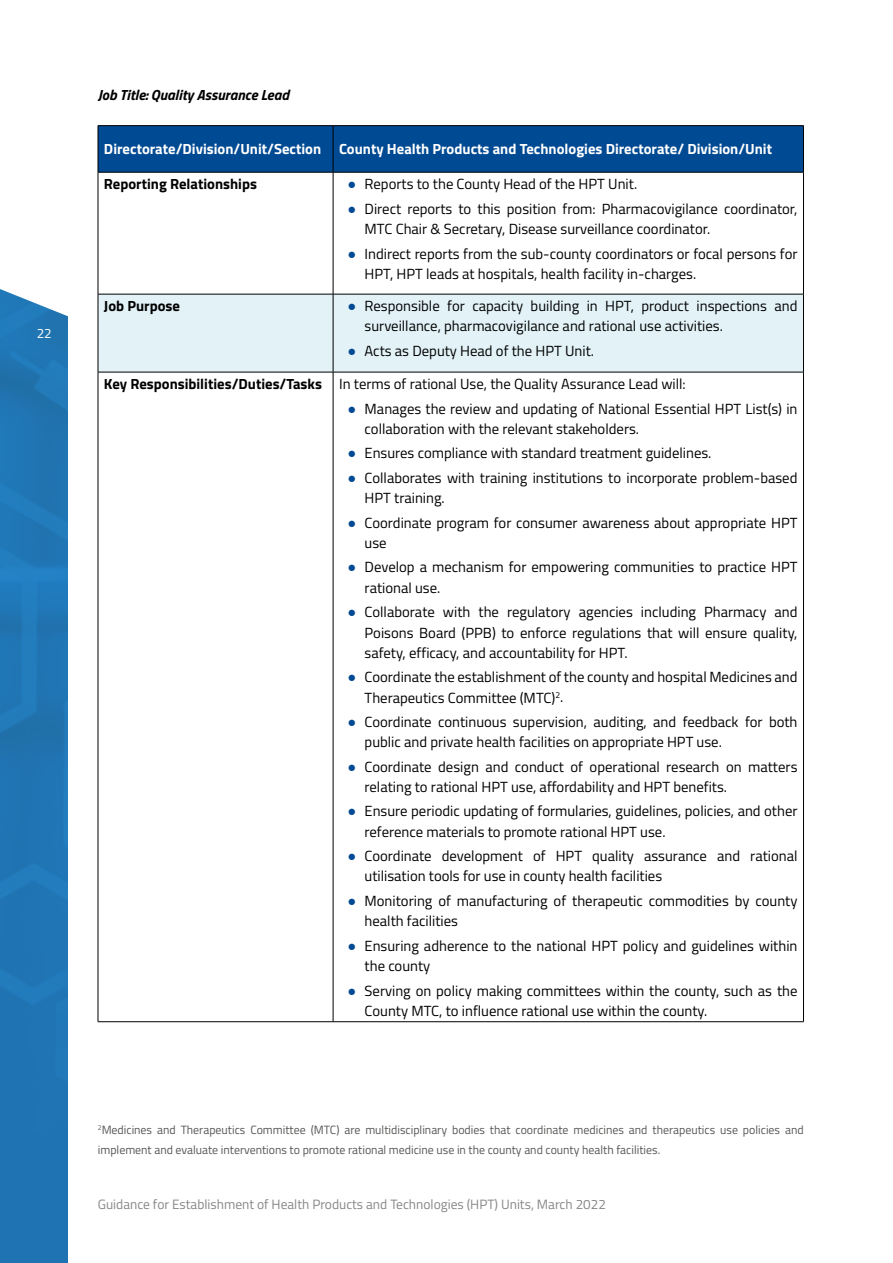
<style>
.page{position:relative;width:893px;height:1263px;background:#fff}
.page>*{position:absolute;margin:0;border:0;box-sizing:border-box;transform-origin:0 0}
.t1{font:14.7px/20.2px "Titillium";color:#000}
.t2{font:700 14.7px "Titillium";color:#fff}
.t3{font:700 14.7px "Titillium";color:#000}
.t4{font:italic 700 14.7px "Titillium";color:#000}
.t5{font:13.5px "Titillium";color:#878787}
.t6{font:13.5px "Titillium";color:#fff}
.t7{font:12px/20.2px "Titillium";color:#575756}
.s1{font-family:"Arial";color:#004a93}
.s2{font-weight:700}
</style>
<div class="page">
<img style="left:0;top:289px;width:68px;height:974px">
<div style="left:99px;top:126px;width:704px;height:46px;background:#004a93"></div>
<div style="left:99px;top:295px;width:704px;height:77px;background:#e2f2f7"></div>
<hr style="left:98px;top:125px;width:235px;height:1px;background:#000">
<hr style="left:98px;top:126px;width:1px;height:46px;background:#000">
<hr style="left:333px;top:125px;width:471px;height:1px;background:#000">
<hr style="left:333px;top:126px;width:1px;height:46px;background:#000">
<hr style="left:803px;top:126px;width:1px;height:46px;background:#000">
<hr style="left:98px;top:172px;width:235px;height:1px;background:#000">
<hr style="left:98px;top:172px;width:1px;height:122px;background:#000">
<hr style="left:333px;top:172px;width:471px;height:1px;background:#000">
<hr style="left:333px;top:172px;width:1px;height:122px;background:#000">
<hr style="left:803px;top:172px;width:1px;height:122px;background:#000">
<hr style="left:98px;top:294px;width:235px;height:1px;background:#000">
<hr style="left:98px;top:294px;width:1px;height:78px;background:#000">
<hr style="left:333px;top:294px;width:471px;height:1px;background:#000">
<hr style="left:333px;top:294px;width:1px;height:78px;background:#000">
<hr style="left:803px;top:294px;width:1px;height:78px;background:#000">
<hr style="left:98px;top:372px;width:235px;height:1px;background:#000">
<hr style="left:98px;top:372px;width:1px;height:649px;background:#000">
<hr style="left:333px;top:372px;width:471px;height:1px;background:#000">
<hr style="left:333px;top:372px;width:1px;height:649px;background:#000">
<hr style="left:803px;top:372px;width:1px;height:649px;background:#000">
<hr style="left:98px;top:1021px;width:235px;height:1px;background:#000">
<hr style="left:333px;top:1021px;width:471px;height:1px;background:#000">
<p class="t6" style="left:37px;top:323px;width:17px">22</p>
<p class="t4" style="left:98px;top:84px;width:193px">Job Title: Quality Assurance Lead</p>
<p class="t2" style="left:104px;top:138px;width:670px">Directorate/Division/Unit/Section County Health Products and Technologies Directorate/ Division/Unit</p>
<p class="t3" style="left:104px;top:173px;width:154px">Reporting Relationships</p>
<p class="t1" style="left:348px;top:173px;width:291px"><span class="s1">●</span> Reports to the County Head of the HPT Unit.</p>
<p class="t1" style="left:365px;top:198px;width:434px;text-indent:-17px"><span class="s1">●</span> Direct reports to this position from: Pharmacovigilance coordinator,<br>MTC Chair &amp; Secretary, Disease surveillance coordinator.</p>
<p class="t1" style="left:365px;top:243px;width:434px;text-indent:-17px"><span class="s1">●</span> Indirect reports from the sub-county coordinators or focal persons for<br>HPT, HPT leads at hospitals, health facility in-charges.</p>
<p class="t3" style="left:104px;top:295px;width:77px">Job Purpose</p>
<p class="t1" style="left:365px;top:295px;width:434px;text-indent:-17px"><span class="s1">●</span> Responsible for capacity building in HPT, product inspections and surveillance, pharmacovigilance and rational use activities.</p>
<p class="t1" style="left:348px;top:340px;width:248px"><span class="s1">●</span> Acts as Deputy Head of the HPT Unit.</p>
<p class="t1" style="left:104px;top:373px;width:583px"><span class="s2">Key Responsibilities/Duties/Tasks</span> In terms of rational Use, the Quality Assurance Lead will:</p>
<p class="t1" style="left:365px;top:398px;width:434px;text-indent:-17px"><span class="s1">●</span> Manages the review and updating of National Essential HPT List(s) in collaboration with the relevant stakeholders.</p>
<p class="t1" style="left:348px;top:442px;width:365px"><span class="s1">●</span> Ensures compliance with standard treatment guidelines.</p>
<p class="t1" style="left:365px;top:467px;width:434px;text-indent:-17px"><span class="s1">●</span> Collaborates with training institutions to incorporate problem-based<br>HPT training.</p>
<p class="t1" style="left:365px;top:512px;width:434px;text-indent:-17px"><span class="s1">●</span> Coordinate program for consumer awareness about appropriate HPT use</p>
<p class="t1" style="left:365px;top:556px;width:434px;text-indent:-17px"><span class="s1">●</span> Develop a mechanism for empowering communities to practice HPT rational use.</p>
<p class="t1" style="left:365px;top:601px;width:434px;text-align:justify;text-indent:-17px"><span class="s1">●</span> Collaborate with the regulatory agencies including Pharmacy and Poisons Board (PPB) to enforce regulations that will ensure quality, safety, efficacy, and accountability for HPT.</p>
<p class="t1" style="left:365px;top:666px;width:434px;text-indent:-17px"><span class="s1">●</span> Coordinate the establishment of the county and hospital Medicines and<br>Therapeutics Committee (MTC)<sup>2</sup>.</p>
<p class="t1" style="left:365px;top:711px;width:434px;text-indent:-17px"><span class="s1">●</span> Coordinate continuous supervision, auditing, and feedback for both public and private health facilities on appropriate HPT use.</p>
<p class="t1" style="left:365px;top:756px;width:434px;text-indent:-17px"><span class="s1">●</span> Coordinate design and conduct of operational research on matters relating to rational HPT use, affordability and HPT benefits.</p>
<p class="t1" style="left:365px;top:800px;width:434px;text-indent:-17px"><span class="s1">●</span> Ensure periodic updating of formularies, guidelines, policies, and other reference materials to promote rational HPT use.</p>
<p class="t1" style="left:365px;top:845px;width:434px;text-indent:-17px"><span class="s1">●</span> Coordinate development of HPT quality assurance and rational utilisation tools for use in county health facilities</p>
<p class="t1" style="left:365px;top:890px;width:434px;text-indent:-17px"><span class="s1">●</span> Monitoring of manufacturing of therapeutic commodities by county health facilities</p>
<p class="t1" style="left:365px;top:935px;width:434px;text-indent:-17px"><span class="s1">●</span> Ensuring adherence to the national HPT policy and guidelines within the county</p>
<p class="t1" style="left:365px;top:979px;width:434px;text-indent:-17px"><span class="s1">●</span> Serving on policy making committees within the county, such as the<br>County MTC, to influence rational use within the county.</p>
<p class="t7" style="left:98px;top:1119px;width:707px"><sup>2</sup>Medicines and Therapeutics Committee (MTC) are multidisciplinary bodies that coordinate medicines and therapeutics use policies and implement and evaluate interventions to promote rational medicine use in the county and county health facilities.</p>
<p class="t5" style="left:98px;top:1195px;width:510px">Guidance for Establishment of Health Products and Technologies (HPT) Units, March 2022</p>
</div>
